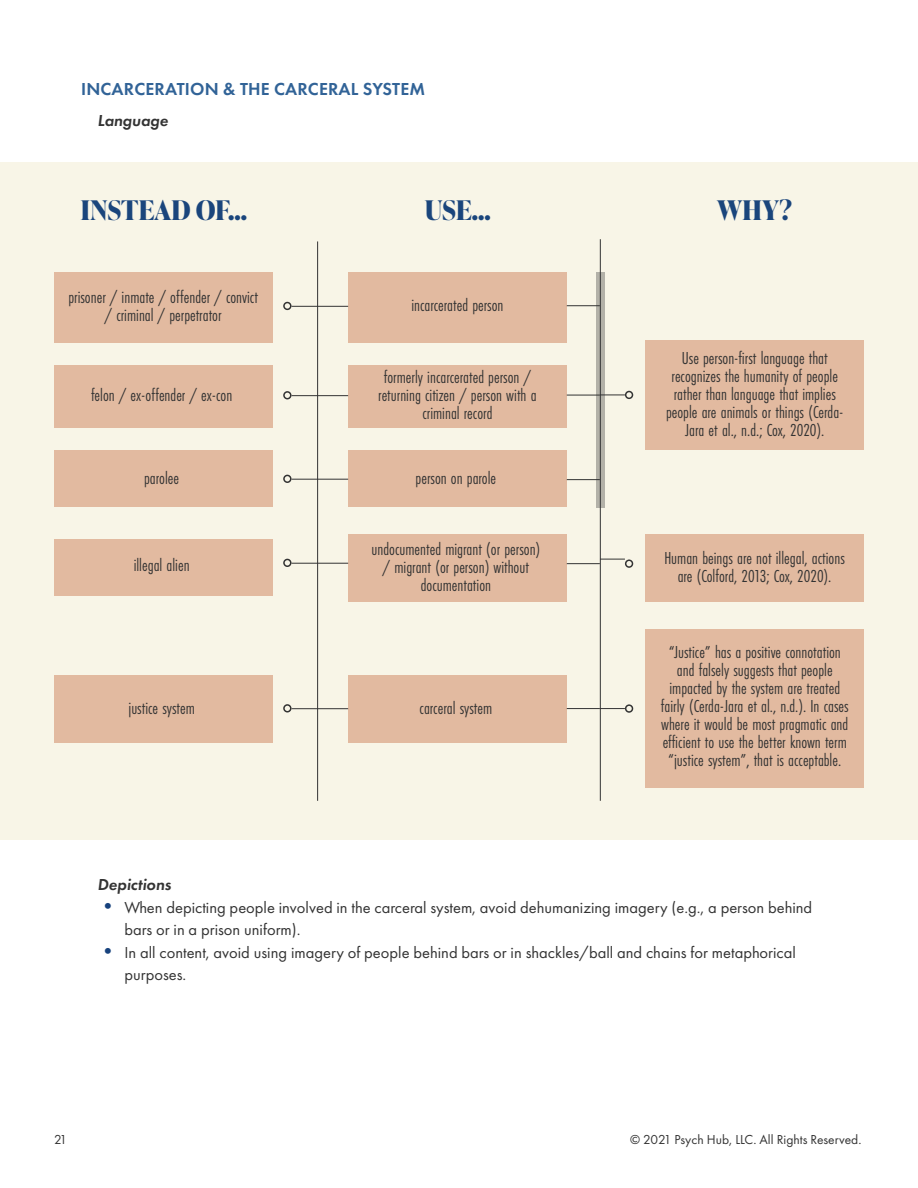
<style>
.page{position:relative;width:918px;height:1188px;background:#fff}
.page>*{position:absolute;margin:0;border:0;box-sizing:border-box;transform-origin:0 0}
.t1{font:700 27px "Ivy Presto Display";color:#1a457c}
.t2{font:18px/18px "Futura PT Cond";color:#333;text-align:center}
.t3{font:600 18px "Futura PT";letter-spacing:.01em;color:#316397}
.t4{font:16.5px/22.5px "Futura PT";color:#333}
.t5{font:italic 600 16.5px "Futura PT";color:#333}
.t6{font:13.5px "Futura PT";color:#333}
.s1{font-size:21px;color:#17427d}
</style>
<div class="page">
<div style="left:0;top:162px;width:918px;height:678px;background:#f8f5e7"></div>
<hr style="left:317px;top:241px;width:1px;height:560px;background:#333">
<hr style="left:292px;top:306px;width:56px;height:1px;background:#333">
<hr style="left:292px;top:395px;width:56px;height:1px;background:#333">
<hr style="left:292px;top:479px;width:56px;height:1px;background:#333">
<hr style="left:292px;top:563px;width:56px;height:1px;background:#333">
<hr style="left:292px;top:708px;width:56px;height:1px;background:#333">
<div style="left:283px;top:302px;width:9px;height:8px;border:2px solid #333;border-radius:50%"></div>
<div style="left:283px;top:391px;width:9px;height:8px;border:2px solid #333;border-radius:50%"></div>
<div style="left:283px;top:475px;width:9px;height:8px;border:2px solid #333;border-radius:50%"></div>
<div style="left:283px;top:559px;width:9px;height:8px;border:2px solid #333;border-radius:50%"></div>
<div style="left:283px;top:704px;width:9px;height:9px;border:2px solid #333;border-radius:50%"></div>
<hr style="left:600px;top:239px;width:1px;height:562px;background:#333">
<div style="left:348px;top:366px;width:219px;height:62px;background:#e2baa0"></div>
<div style="left:348px;top:534px;width:219px;height:68px;background:#e2baa0"></div>
<div style="left:646px;top:534px;width:218px;height:68px;background:#e2baa0"></div>
<div style="left:348px;top:272px;width:219px;height:70px;background:#e2baa0"></div>
<div style="left:54px;top:366px;width:218px;height:62px;background:#e2baa0"></div>
<div style="left:54px;top:450px;width:218px;height:57px;background:#e2baa0"></div>
<div style="left:54px;top:539px;width:218px;height:57px;background:#e2baa0"></div>
<div style="left:54px;top:675px;width:218px;height:67px;background:#e2baa0"></div>
<div style="left:348px;top:675px;width:219px;height:67px;background:#e2baa0"></div>
<div style="left:348px;top:450px;width:219px;height:57px;background:#e2baa0"></div>
<div style="left:54px;top:272px;width:218px;height:70px;background:#e2baa0"></div>
<hr style="left:567px;top:305px;width:33px;height:1px;background:#333">
<hr style="left:567px;top:395px;width:33px;height:1px;background:#333">
<hr style="left:567px;top:479px;width:33px;height:1px;background:#333">
<hr style="left:567px;top:563px;width:33px;height:1px;background:#333">
<hr style="left:567px;top:708px;width:33px;height:1px;background:#333">
<svg style="left:596px;top:272px;width:8px;height:235px;background:#a1a098"></svg>
<svg style="left:600px;top:395px;width:25px;height:1px"></svg>
<svg style="left:600px;top:559px;width:25px;height:1px"></svg>
<svg style="left:601px;top:708px;width:24px;height:1px"></svg>
<div style="left:625px;top:391px;width:8px;height:8px;border:2px solid #333;border-radius:50%"></div>
<div style="left:625px;top:560px;width:8px;height:8px;border:2px solid #333;border-radius:50%"></div>
<div style="left:625px;top:704px;width:8px;height:9px;border:2px solid #333;border-radius:50%"></div>
<div style="left:646px;top:341px;width:218px;height:109px;background:#e2baa0"></div>
<div style="left:646px;top:629px;width:218px;height:159px;background:#e2baa0"></div>
<p class="t3" style="left:81px;top:77px;width:346px">INCARCERATION &amp; THE CARCERAL SYSTEM</p>
<p class="t5" style="left:98px;top:110px;width:72px">Language</p>
<h1 class="t1" style="left:80px;top:191px;width:168px">INSTEAD OF...</h1>
<h1 class="t1" style="left:425px;top:191px;width:68px">USE...</h1>
<h1 class="t1" style="left:717px;top:191px;width:76px">WHY?</h1>
<p class="t2" style="left:68px;top:288px;width:191px">prisoner / inmate / offender / convict / criminal / perpetrator</p>
<p class="t2" style="left:91px;top:386px;width:143px">felon / ex-offender / ex-con</p>
<p class="t2" style="left:144px;top:469px;width:36px">parolee</p>
<p class="t2" style="left:134px;top:556px;width:57px">illegal alien</p>
<p class="t2" style="left:411px;top:296px;width:94px">incarcerated person</p>
<p class="t2" style="left:378px;top:368px;width:160px">formerly incarcerated person / returning citizen / person with a criminal record</p>
<p class="t2" style="left:416px;top:469px;width:82px">person on parole</p>
<p class="t2" style="left:666px;top:349px;width:179px">Use person-first language that recognizes the humanity of people rather than language that implies people are animals or things (Cerda-Jara et al., n.d.; Cox, 2020).</p>
<p class="t2" style="left:372px;top:540px;width:170px">undocumented migrant (or person) / migrant (or person) without documentation</p>
<p class="t2" style="left:664px;top:549px;width:182px">Human beings are not illegal, actions are (Colford, 2013; Cox, 2020).</p>
<p class="t2" style="left:128px;top:699px;width:68px">justice system</p>
<p class="t2" style="left:420px;top:699px;width:74px">carceral system</p>
<p class="t2" style="left:661px;top:643px;width:189px">“Justice” has a positive connotation and falsely suggests that people impacted by the system are treated fairly (Cerda-Jara et al., n.d.). In cases where it would be most pragmatic and efficient to use the better known term “justice system”, that is acceptable.</p>
<p class="t5" style="left:98px;top:874px;width:75px">Depictions</p>
<p class="t4" style="left:124px;top:896px;width:689px;text-indent:-27px"><span class="s1">•</span> When depicting people involved in the carceral system, avoid dehumanizing imagery (e.g., a person behind bars or in a prison uniform).</p>
<p class="t4" style="left:124px;top:941px;width:673px;text-indent:-27px"><span class="s1">•</span> In all content, avoid using imagery of people behind bars or in shackles/ball and chains for metaphorical purposes.</p>
<p class="t6" style="left:54px;top:1132px;width:15px">21</p>
<p class="t6" style="left:630px;top:1132px;width:233px">© 2021 Psych Hub, LLC. All Rights Reserved.</p>
</div>
